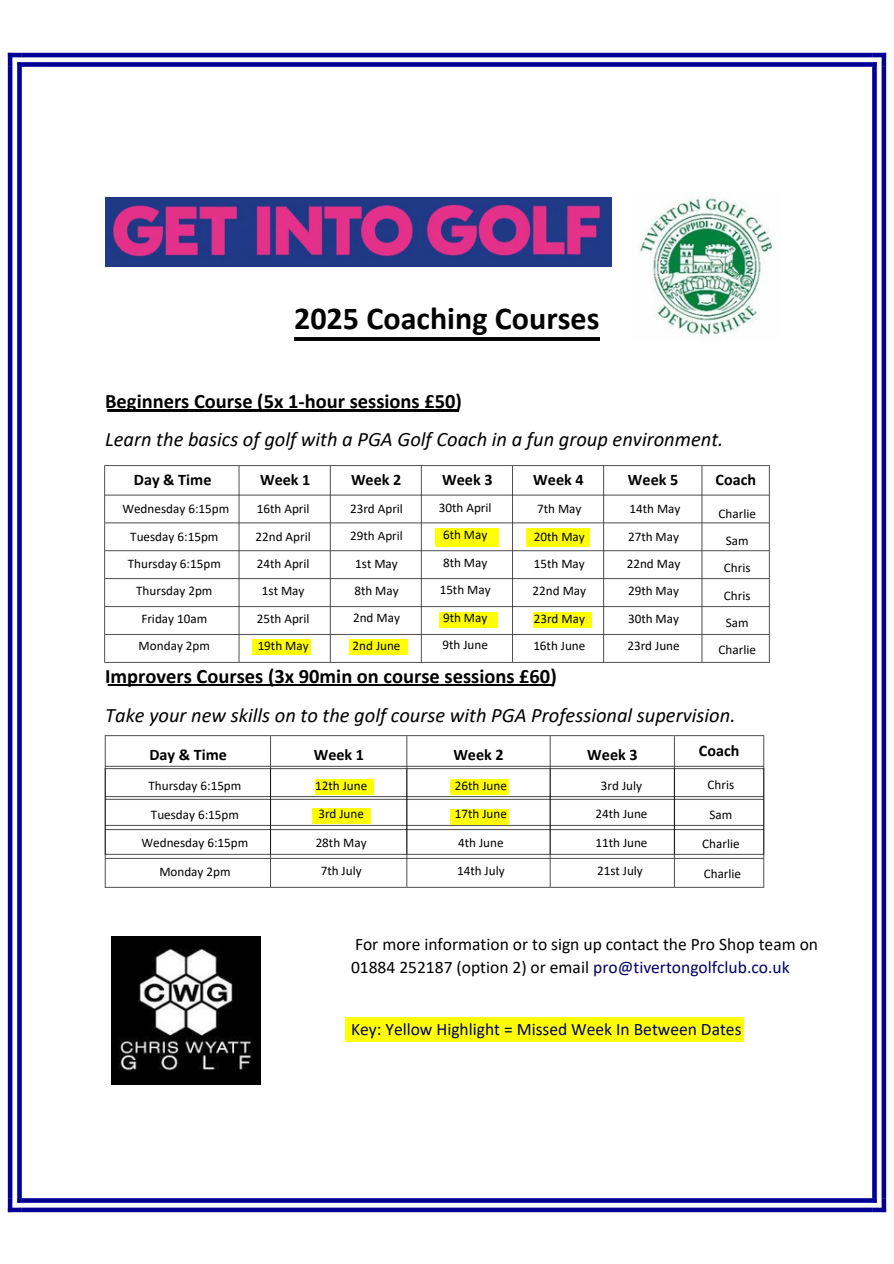
<style>
.page{position:relative;width:894px;height:1264px;background:#fff}
.page>*{position:absolute;margin:0;border:0;box-sizing:border-box;transform-origin:0 0}
.t1{font:700 32.1px "Calibri";color:#000}
.t2{font:italic 20.4px/38.2px "Calibri";color:#000}
.t3{font:17.55px/23px "Calibri";color:#000}
.t4{font:17.55px "Calibri";color:#006}
.t5{font:700 16.05px "Calibri";color:#000}
.t6{font:13.2px/27.3px "Calibri";color:#000;text-align:center}
.s1{font-weight:700;font-style:normal}
.s2{color:#006}
</style>
<div class="page">
<img style="left:7px;top:52px;width:880px;height:1161px">
<img style="left:105px;top:410px;width:356px;height:1px">
<img style="left:105px;top:684px;width:450px;height:2px">
<img style="left:294px;top:338px;width:305px;height:2px">
<div style="left:346px;top:1017px;width:397px;height:24px;background:#ff0"></div>
<img style="left:98px;top:728px;width:673px;height:133px">
<img style="left:98px;top:458px;width:678px;height:212px">
<img style="left:105px;top:197px;width:506px;height:70px">
<img style="left:632px;top:193px;width:148px;height:148px">
<img style="left:112px;top:936px;width:148px;height:148px">
<div style="left:252px;top:639px;width:59px;height:16px;background:#ff0"></div>
<div style="left:315px;top:779px;width:58px;height:16px;background:#ff0"></div>
<div style="left:312px;top:808px;width:58px;height:16px;background:#ff0"></div>
<div style="left:348px;top:639px;width:59px;height:16px;background:#ff0"></div>
<div style="left:439px;top:611px;width:58px;height:16px;background:#ff0"></div>
<div style="left:434px;top:528px;width:64px;height:18px;background:#ff0"></div>
<div style="left:450px;top:778px;width:59px;height:16px;background:#ff0"></div>
<div style="left:450px;top:809px;width:58px;height:15px;background:#ff0"></div>
<div style="left:533px;top:611px;width:59px;height:16px;background:#ff0"></div>
<div style="left:525px;top:528px;width:64px;height:18px;background:#ff0"></div>
<h3 class="t1" style="left:294px;top:304px;width:307px">2025 Coaching Courses</h3>
<h3 class="t2" style="left:105px;top:383px;width:619px"><span class="s1">Beginners Course (5x 1-hour sessions £50)<br></span>Learn the basics of golf with a PGA Golf Coach in a fun group environment.</h3>
<p class="t5" style="left:134px;top:473px;width:79px">Day &amp; Time</p>
<p class="t6" style="left:122px;top:496px;width:108px">Wednesday 6:15pm</p>
<p class="t6" style="left:130px;top:523px;width:90px">Tuesday 6:15pm</p>
<h1 class="t6" style="left:128px;top:551px;width:95px">Thursday 6:15pm</h1>
<p class="t6" style="left:136px;top:578px;width:78px">Thursday 2pm</p>
<p class="t6" style="left:141px;top:605px;width:67px">Friday 10am</p>
<h2 class="t6" style="left:139px;top:633px;width:73px">Monday 2pm</h2>
<p class="t5" style="left:260px;top:473px;width:52px">Week 1</p>
<p class="t6" style="left:257px;top:496px;width:54px">16th April</p>
<p class="t6" style="left:255px;top:523px;width:57px">22nd April</p>
<p class="t6" style="left:257px;top:551px;width:54px">24th April</p>
<p class="t6" style="left:262px;top:578px;width:44px">1st May</p>
<p class="t6" style="left:257px;top:605px;width:54px">25th April</p>
<p class="t6" style="left:257px;top:633px;width:52px">19th May</p>
<p class="t5" style="left:351px;top:473px;width:52px">Week 2</p>
<p class="t5" style="left:442px;top:473px;width:52px">Week 3</p>
<p class="t6" style="left:350px;top:496px;width:54px">23rd April</p>
<p class="t6" style="left:350px;top:523px;width:54px">29th April</p>
<h3 class="t6" style="left:355px;top:550px;width:44px">1st May</h3>
<p class="t6" style="left:354px;top:578px;width:46px">8th May</p>
<p class="t6" style="left:353px;top:605px;width:48px">2nd May</p>
<p class="t6" style="left:352px;top:632px;width:49px">2nd June</p>
<p class="t6" style="left:438px;top:495px;width:54px">30th April</p>
<p class="t6" style="left:443px;top:522px;width:46px">6th May</p>
<p class="t6" style="left:443px;top:550px;width:46px">8th May</p>
<h3 class="t6" style="left:439px;top:577px;width:52px">15th May</h3>
<p class="t6" style="left:443px;top:604px;width:46px">9th May</p>
<p class="t6" style="left:442px;top:632px;width:47px">9th June</p>
<p class="t5" style="left:533px;top:473px;width:52px">Week 4</p>
<h3 class="t6" style="left:537px;top:496px;width:46px">7th May</h3>
<p class="t6" style="left:533px;top:523px;width:52px">20th May</p>
<p class="t6" style="left:533px;top:551px;width:52px">15th May</p>
<p class="t6" style="left:532px;top:578px;width:55px">22nd May</p>
<p class="t6" style="left:533px;top:605px;width:53px">23rd May</p>
<p class="t6" style="left:533px;top:633px;width:54px">16th June</p>
<p class="t5" style="left:627px;top:473px;width:52px">Week 5</p>
<p class="t6" style="left:629px;top:496px;width:52px">14th May</p>
<p class="t6" style="left:628px;top:523px;width:52px">27th May</p>
<p class="t6" style="left:626px;top:551px;width:55px">22nd May</p>
<p class="t6" style="left:628px;top:578px;width:52px">29th May</p>
<h3 class="t6" style="left:628px;top:605px;width:52px">30th May</h3>
<p class="t6" style="left:627px;top:633px;width:54px">23rd June</p>
<p class="t5" style="left:715px;top:473px;width:42px">Coach</p>
<h2 class="t6" style="left:718px;top:500px;width:39px">Charlie<br>Sam</h2>
<p class="t6" style="left:723px;top:555px;width:28px">Chris</p>
<p class="t6" style="left:723px;top:582px;width:28px">Chris</p>
<h3 class="t6" style="left:725px;top:610px;width:24px">Sam</h3>
<h3 class="t6" style="left:718px;top:637px;width:39px">Charlie</h3>
<h3 class="t2" style="left:105px;top:659px;width:631px"><span class="s1">Improvers Courses (3x 90min on course sessions £60)<br></span>Take your new skills on to the golf course with PGA Professional supervision.</h3>
<p class="t5" style="left:149px;top:748px;width:79px">Day &amp; Time</p>
<p class="t6" style="left:148px;top:773px;width:94px">Thursday 6:15pm</p>
<p class="t6" style="left:151px;top:802px;width:89px">Tuesday 6:15pm</p>
<h3 class="t6" style="left:142px;top:830px;width:108px">Wednesday 6:15pm</h3>
<h3 class="t6" style="left:159px;top:858px;width:73px">Monday 2pm</h3>
<p class="t5" style="left:313px;top:748px;width:52px">Week 1</p>
<p class="t6" style="left:315px;top:773px;width:54px">12th June</p>
<p class="t6" style="left:318px;top:801px;width:47px">3rd June</p>
<p class="t6" style="left:315px;top:830px;width:52px">28th May</p>
<p class="t6" style="left:320px;top:858px;width:42px">7th July</p>
<p class="t5" style="left:453px;top:748px;width:52px">Week 2</p>
<p class="t6" style="left:454px;top:773px;width:54px">26th June</p>
<p class="t6" style="left:454px;top:801px;width:54px">17th June</p>
<p class="t6" style="left:458px;top:830px;width:47px">4th June</p>
<p class="t6" style="left:457px;top:858px;width:49px">14th July</p>
<p class="t5" style="left:587px;top:748px;width:52px">Week 3</p>
<p class="t6" style="left:600px;top:773px;width:43px">3rd July</p>
<h3 class="t6" style="left:595px;top:801px;width:54px">24th June</h3>
<p class="t6" style="left:595px;top:830px;width:54px">11th June</p>
<p class="t6" style="left:597px;top:858px;width:47px">21st July</p>
<p class="t5" style="left:698px;top:743px;width:42px">Coach</p>
<p class="t6" style="left:707px;top:772px;width:28px">Chris</p>
<p class="t6" style="left:709px;top:801px;width:24px">Sam</p>
<p class="t6" style="left:702px;top:831px;width:39px">Charlie</p>
<p class="t6" style="left:703px;top:861px;width:39px">Charlie</p>
<p class="t3" style="left:351px;top:934px;width:468px">For more information or to sign up contact the Pro Shop team on<br>01884 252187 (option 2) or email <span class="s2">pro@tivertongolfclub.co.uk</span></p>
<p class="t4" style="left:351px;top:1022px;width:392px">Key: Yellow Highlight = Missed Week In Between Dates</p>
</div>
